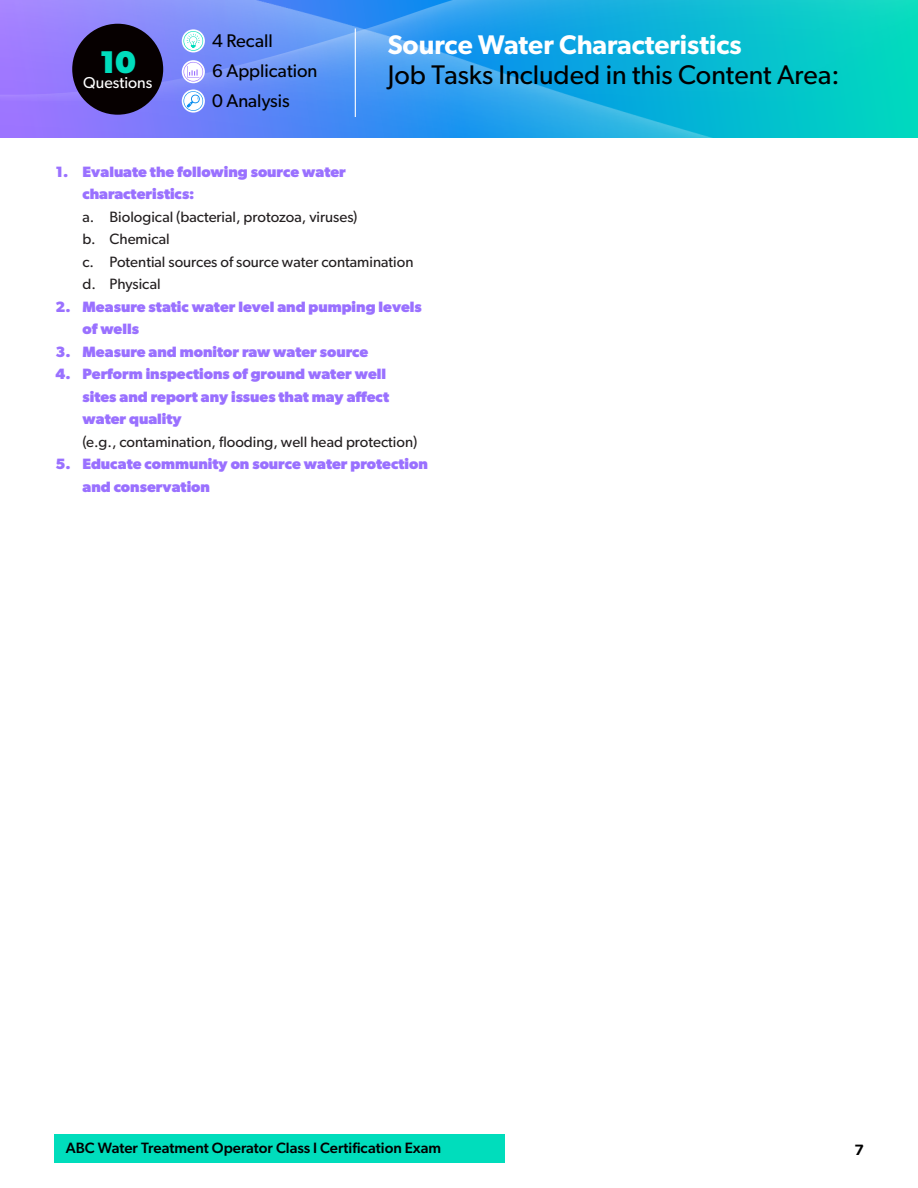
<style>
.page{position:relative;width:918px;height:1188px;background:#fff}
.page>*{position:absolute;margin:0;border:0;box-sizing:border-box;transform-origin:0 0}
.WPI_Cover_Title{font:700 31.5px "Gibson";color:#00ddbc}
.WPI_Cover_Title-2{font:27px/30px "Gibson";color:#000}
.WPI_Cover_Title-3{font:18.3px "Gibson";color:#000}
.WPI_Cover_Title-4{font:15.9px "Gibson";color:#fff}
.WPI_-_Subtitles_-_Gr{font:700 15px/22.5px "Gibson";color:#9a71ff}
.WPI_-_Subtitles_-_Gr-2{font:15px "Gibson";color:#231f20}
.t1{font:500 15px "Gibson";color:#000}
.t2{font:600 15px "Gibson";color:#000}
.s1{font-weight:600;color:#fff}
.s2{font-weight:400;color:#231f20}
</style>
<div class="page">
<div style="left:54px;top:1134px;width:450px;height:28px;background:#00ddbc"></div>
<img style="left:891px;top:0;width:27px;height:101px">
<img style="left:0;top:0;width:891px;height:138px">
<hr style="left:355px;top:28px;width:1px;height:89px;background:#fff">
<div style="left:72px;top:24px;width:91px;height:91px;background:#060000;border-radius:50%"></div>
<svg style="left:182px;top:29px;width:23px;height:23px"></svg>
<svg style="left:184px;top:31px;width:19px;height:20px"></svg>
<svg style="left:182px;top:60px;width:23px;height:23px"></svg>
<svg style="left:184px;top:62px;width:19px;height:20px"></svg>
<svg style="left:182px;top:89px;width:23px;height:24px"></svg>
<svg style="left:184px;top:91px;width:19px;height:20px"></svg>
<p class="WPI_Cover_Title" style="left:99px;top:44px;width:38px">10</p>
<p class="WPI_Cover_Title-4" style="left:83px;top:73px;width:71px">Questions</p>
<p class="WPI_Cover_Title-3" style="left:212px;top:30px;width:62px">4 Recall</p>
<p class="WPI_Cover_Title-3" style="left:212px;top:60px;width:107px">6 Application</p>
<p class="WPI_Cover_Title-3" style="left:212px;top:90px;width:79px">0 Analysis</p>
<p class="WPI_Cover_Title-2" style="left:388px;top:30px;width:453px"><span class="s1">Source Water Characteristics<br></span>Job Tasks Included in this Content Area:</p>
<p class="WPI_-_Subtitles_-_Gr" style="left:82px;top:160px;width:265px;text-indent:-27px">1. Evaluate the following source water characteristics:</p>
<p class="WPI_-_Subtitles_-_Gr-2" style="left:82px;top:208px;width:277px">a. Biological (bacterial, protozoa, viruses)</p>
<p class="WPI_-_Subtitles_-_Gr-2" style="left:82px;top:230px;width:89px">b. Chemical</p>
<p class="WPI_-_Subtitles_-_Gr-2" style="left:82px;top:253px;width:332px">c. Potential sources of source water contamination</p>
<p class="WPI_-_Subtitles_-_Gr-2" style="left:82px;top:275px;width:80px">d. Physical</p>
<p class="WPI_-_Subtitles_-_Gr" style="left:82px;top:295px;width:341px;text-indent:-27px">2. Measure static water level and pumping levels of wells</p>
<p class="WPI_-_Subtitles_-_Gr" style="left:56px;top:340px;width:314px">3. Measure and monitor raw water source</p>
<p class="WPI_-_Subtitles_-_Gr" style="left:82px;top:363px;width:336px;text-indent:-27px">4. Perform inspections of ground water well sites and report any issues that may affect water quality<br><span class="s2">(e.g., contamination, flooding, well head protection)</span></p>
<p class="WPI_-_Subtitles_-_Gr" style="left:82px;top:453px;width:347px;text-indent:-27px">5. Educate community on source water protection and conservation</p>
<p class="t1" style="left:66px;top:1139px;width:377px">ABC Water Treatment Operator Class I Certification Exam</p>
<p class="t2" style="left:855px;top:1140px;width:11px">7</p>
</div>
